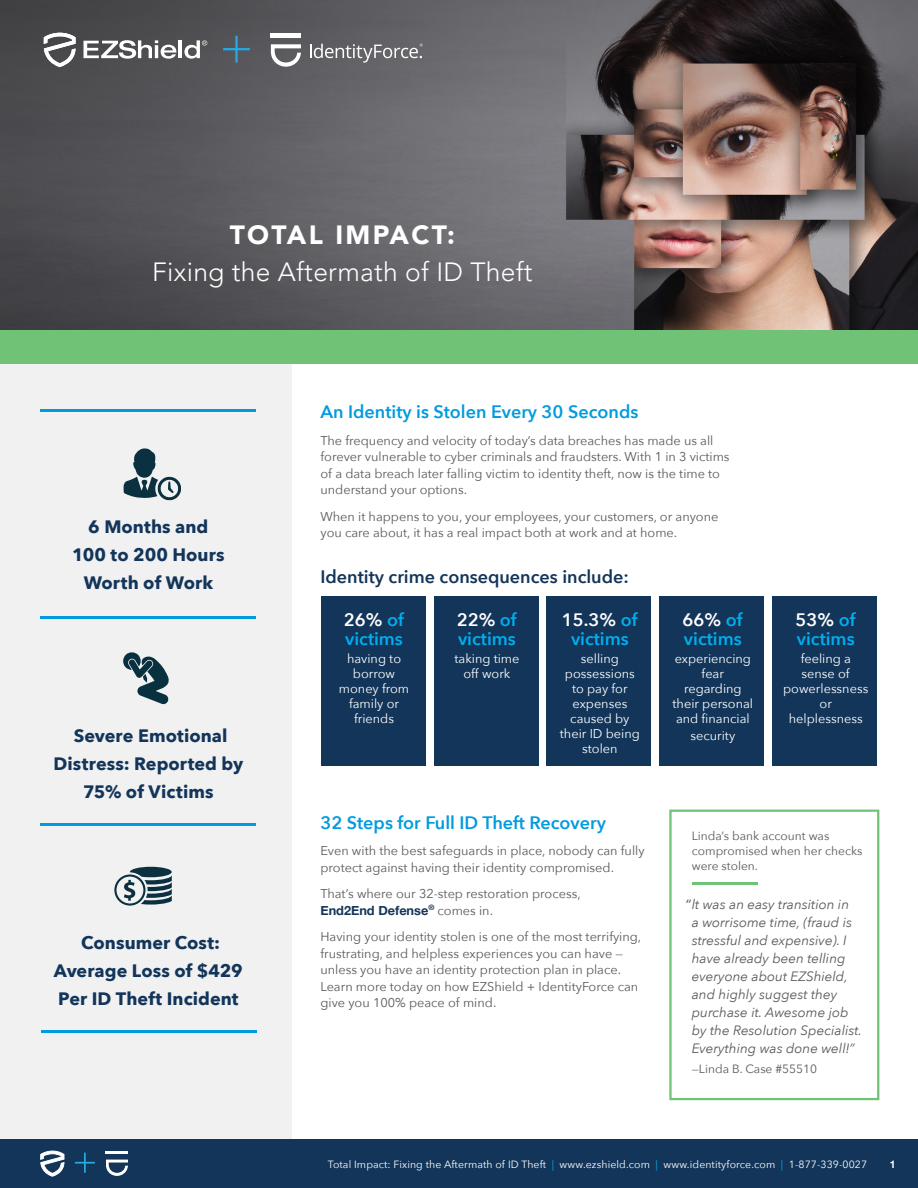
<style>
.page{position:relative;width:918px;height:1188px;background:#fff}
.page>*{position:absolute;margin:0;border:0;box-sizing:border-box;transform-origin:0 0}
.t1{font:300 26.4px "Avenir";letter-spacing:.01em;color:#fff}
.t2{font:900 26.4px "Avenir";letter-spacing:.09em;color:#fff}
.t3{font:700 18px/27.9px "Avenir Next";letter-spacing:.005em;color:#123559;text-align:center}
.t4{font:600 18px/19.5px "Avenir Next";color:#00aeef}
.t5{font:600 18px "Avenir Next";color:#009bde}
.t6{font:600 18px "Avenir Next";color:#123559}
.t7{font:italic 13.5px/18px "Avenir Next";color:#58595b}
.t8{font:12.75px/16.5px "Avenir Next";color:#58595b}
.t9{font:12.75px/15px "Avenir Next";color:#fff;text-align:center}
.t10{font:700 12.75px "Helvetica Neue";color:#123559}
.t11{font:12px/15px "Avenir Next";color:#58595b}
.t12{font:10.5px "Avenir Next";letter-spacing:.01em;color:#fff}
.t13{font:700 10.5px "Helvetica Neue";color:#fff}
.s1{color:#fff}
.s2{font-family:"Avenir Next";font-weight:400;color:#58595b}
.s3{font-family:"Avenir"}
.s4{color:#00aeef}
</style>
<div class="page">
<div style="left:0;top:0;width:292px;height:1158px;background:#f1f1f2"></div>
<div style="left:0;top:1140px;width:918px;height:48px;background:#123559"></div>
<svg style="left:41px;top:1151px;width:23px;height:25px"></svg>
<hr style="left:106px;top:1151px;width:22px;height:3px;background:#fff">
<svg style="left:106px;top:1160px;width:22px;height:16px"></svg>
<svg style="left:75px;top:1153px;width:20px;height:20px"></svg>
<div style="left:669px;top:810px;width:210px;height:290px;border:2px solid #70c277"></div>
<svg style="left:0;top:0;width:918px;height:330px;background:#645c5d"></svg>
<svg style="left:84px;top:40px;width:92px;height:19px"></svg>
<hr style="left:179px;top:40px;width:3px;height:18px;background:#fff">
<svg style="left:184px;top:40px;width:23px;height:19px"></svg>
<svg style="left:44px;top:33px;width:32px;height:34px"></svg>
<hr style="left:271px;top:33px;width:30px;height:4px;background:#fff">
<svg style="left:271px;top:44px;width:30px;height:23px"></svg>
<svg style="left:310px;top:44px;width:113px;height:19px;background:#828185"></svg>
<svg style="left:223px;top:36px;width:27px;height:27px"></svg>
<div style="left:0;top:330px;width:918px;height:34px;background:#70c277"></div>
<hr style="left:40px;top:409px;width:216px;height:2px;background:#009bde">
<hr style="left:40px;top:616px;width:216px;height:3px;background:#009bde">
<hr style="left:40px;top:824px;width:216px;height:2px;background:#009bde">
<hr style="left:41px;top:1031px;width:216px;height:2px;background:#009bde">
<svg style="left:124px;top:448px;width:57px;height:52px"></svg>
<svg style="left:123px;top:652px;width:46px;height:52px"></svg>
<svg style="left:114px;top:867px;width:58px;height:39px"></svg>
<div style="left:321px;top:596px;width:105px;height:170px;background:#123559"></div>
<div style="left:434px;top:596px;width:104px;height:170px;background:#123559"></div>
<div style="left:547px;top:596px;width:104px;height:170px;background:#123559"></div>
<div style="left:659px;top:596px;width:105px;height:170px;background:#123559"></div>
<div style="left:772px;top:596px;width:105px;height:170px;background:#123559"></div>
<hr style="left:693px;top:882px;width:65px;height:2px;background:#70c277">
<h1 class="t2" style="left:230px;top:218px;width:227px">TOTAL IMPACT:</h1>
<h1 class="t1" style="left:152px;top:256px;width:382px">Fixing the Aftermath of ID Theft</h1>
<h2 class="t3" style="left:72px;top:513px;width:154px">6 Months and<br>100 to 200 Hours<br>Worth of Work</h2>
<h2 class="t3" style="left:53px;top:722px;width:191px">Severe Emotional<br>Distress: Reported by<br>75% of Victims</h2>
<h2 class="t3" style="left:54px;top:929px;width:190px">Consumer Cost:<br>Average Loss of $429<br>Per ID Theft Incident</h2>
<h2 class="t5" style="left:320px;top:396px;width:319px">An Identity is Stolen Every 30 Seconds</h2>
<p class="t8" style="left:320px;top:431px;width:411px">The frequency and velocity of today’s data breaches has made us all forever vulnerable to cyber criminals and fraudsters. With 1 in 3 victims of a data breach later falling victim to identity theft, now is the time to understand your options.</p>
<p class="t8" style="left:320px;top:507px;width:400px">When it happens to you, your employees, your customers, or anyone you care about, it has a real impact both at work and at home.</p>
<h2 class="t6" style="left:320px;top:561px;width:310px">Identity crime consequences include:</h2>
<h2 class="t4" style="left:344px;top:609px;width:62px"><span class="s1">26%</span> of victims</h2>
<p class="t9" style="left:339px;top:651px;width:72px">having to borrow money from family or friends</p>
<h2 class="t4" style="left:457px;top:609px;width:62px"><span class="s1">22%</span> of victims</h2>
<p class="t9" style="left:455px;top:651px;width:66px">taking time off work</p>
<h2 class="t4" style="left:562px;top:609px;width:77px;text-align:center"><span class="s1">15.3%</span> of victims</h2>
<p class="t9" style="left:560px;top:651px;width:81px">selling possessions to pay for expenses caused by their ID being stolen</p>
<h2 class="t4" style="left:683px;top:609px;width:62px"><span class="s1">66%</span> of victims</h2>
<p class="t9" style="left:673px;top:651px;width:82px">experiencing fear regarding their personal and financial</p>
<p class="t9" style="left:690px;top:727px;width:46px">security</p>
<h2 class="t4" style="left:796px;top:609px;width:62px"><span class="s1">53%</span> of victims</h2>
<p class="t9" style="left:783px;top:651px;width:87px">feeling a sense of powerlessness or helplessness</p>
<h2 class="t5" style="left:320px;top:807px;width:287px">32 Steps for Full ID Theft Recovery</h2>
<p class="t8" style="left:320px;top:842px;width:326px">Even with the best safeguards in place, nobody can fully protect against having their identity compromised.</p>
<p class="t8" style="left:320px;top:885px;width:262px">That’s where our 32-step restoration process,</p>
<p class="t10" style="left:320px;top:900px;width:174px">End2End Defense<sup>®</sup> <span class="s2">comes in.</span></p>
<p class="t8" style="left:320px;top:928px;width:322px">Having your identity stolen is one of the most terrifying, frustrating, and helpless experiences you can have — unless you have an identity protection plan in place.<br>Learn more today on how EZShield + IdentityForce can give you 100% peace of mind.</p>
<p class="t11" style="left:692px;top:827px;width:172px">Linda’s bank account was compromised when her checks were stolen.</p>
<p class="t7" style="left:692px;top:895px;width:172px;text-indent:-8px"><span class="s3">“</span>lt was an easy transition in<br>a worrisome time, (fraud is stressful and expensive). I have already been telling everyone about EZShield, and highly suggest they purchase it. Awesome job by the Resolution Specialist.<br>Everything was done well!”</p>
<p class="t11" style="left:692px;top:1061px;width:127px">—Linda B. Case #55510</p>
<p class="t12" style="left:328px;top:1155px;width:541px">Total Impact: Fixing the Aftermath of ID Theft <span class="s4">|</span> www.ezshield.com <span class="s4">|</span> www.identityforce.com <span class="s4">|</span> 1-877-339-0027</p>
<p class="t13" style="left:890px;top:1156px;width:7px">1</p>
</div>
